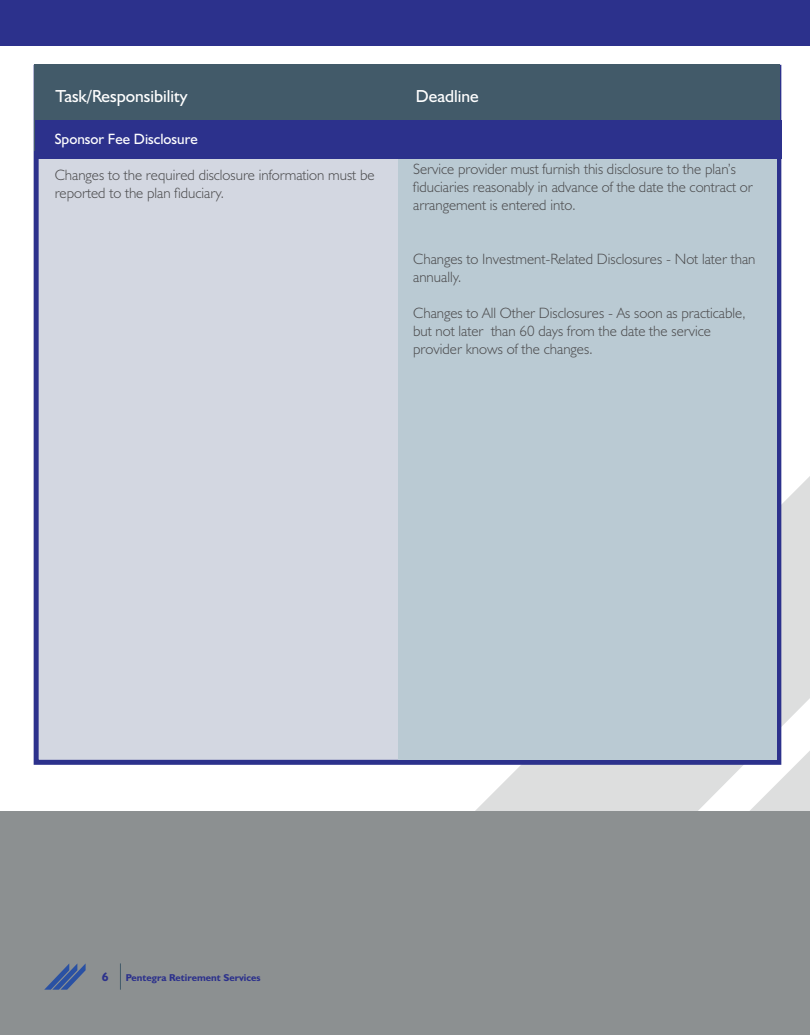
<style>
.page{position:relative;width:810px;height:1035px;background:#fff}
.page>*{position:absolute;margin:0;border:0;box-sizing:border-box;transform-origin:0 0}
.t1{font:17.5px "Humanist 521 BT";color:#fff}
.t2{font:300 15px/18px "Humanist 521 BT";color:#4d4d4f}
.t3{font:15px "Humanist 521 BT";color:#fff}
.t4{font:700 12.5px "Humanist 521 BT";color:#2c318c}
.t5{font:700 10px "Humanist 521 BT";color:#2c318c}
</style>
<div class="page">
<svg style="left:251px;top:476px;width:559px;height:336px"></svg>
<svg style="left:525px;top:750px;width:285px;height:62px;fill:#dddede"></svg>
<div style="left:0;top:812px;width:810px;height:223px;background:#8c9091"></div>
<div style="left:0;top:0;width:810px;height:45px;background:#2c318c"></div>
<svg style="left:120px;top:963px;width:1px;height:27px"></svg>
<svg style="left:44px;top:963px;width:42px;height:27px"></svg>
<div style="left:34px;top:65px;width:747px;height:700px;background:#d3d7e1;border:5px solid #2c318c"></div>
<div style="left:398px;top:70px;width:379px;height:689px;background:#bacad3"></div>
<div style="left:35px;top:65px;width:745px;height:86px;background:#425a69"></div>
<div style="left:35px;top:120px;width:746px;height:38px;background:#2c318c"></div>
<p class="t1" style="left:56px;top:86px;width:134px">Task/Responsibility</p>
<p class="t1" style="left:416px;top:86px;width:64px">Deadline</p>
<p class="t3" style="left:55px;top:130px;width:144px">Sponsor Fee Disclosure</p>
<p class="t2" style="left:55px;top:166px;width:321px">Changes to the required disclosure information must be reported to the plan fiduciary.</p>
<p class="t2" style="left:413px;top:160px;width:341px">Service provider must furnish this disclosure to the plan’s fiduciaries reasonably in advance of the date the contract or arrangement is entered into.</p>
<p class="t2" style="left:413px;top:250px;width:344px">Changes to Investment-Related Disclosures - Not later than annually.</p>
<p class="t2" style="left:413px;top:304px;width:334px">Changes to All Other Disclosures - As soon as practicable, but not later than 60 days from the date the service provider knows of the changes.</p>
<p class="t4" style="left:102px;top:969px;width:8px">6</p>
<p class="t5" style="left:126px;top:971px;width:136px">Pentegra Retirement Services</p>
</div>
